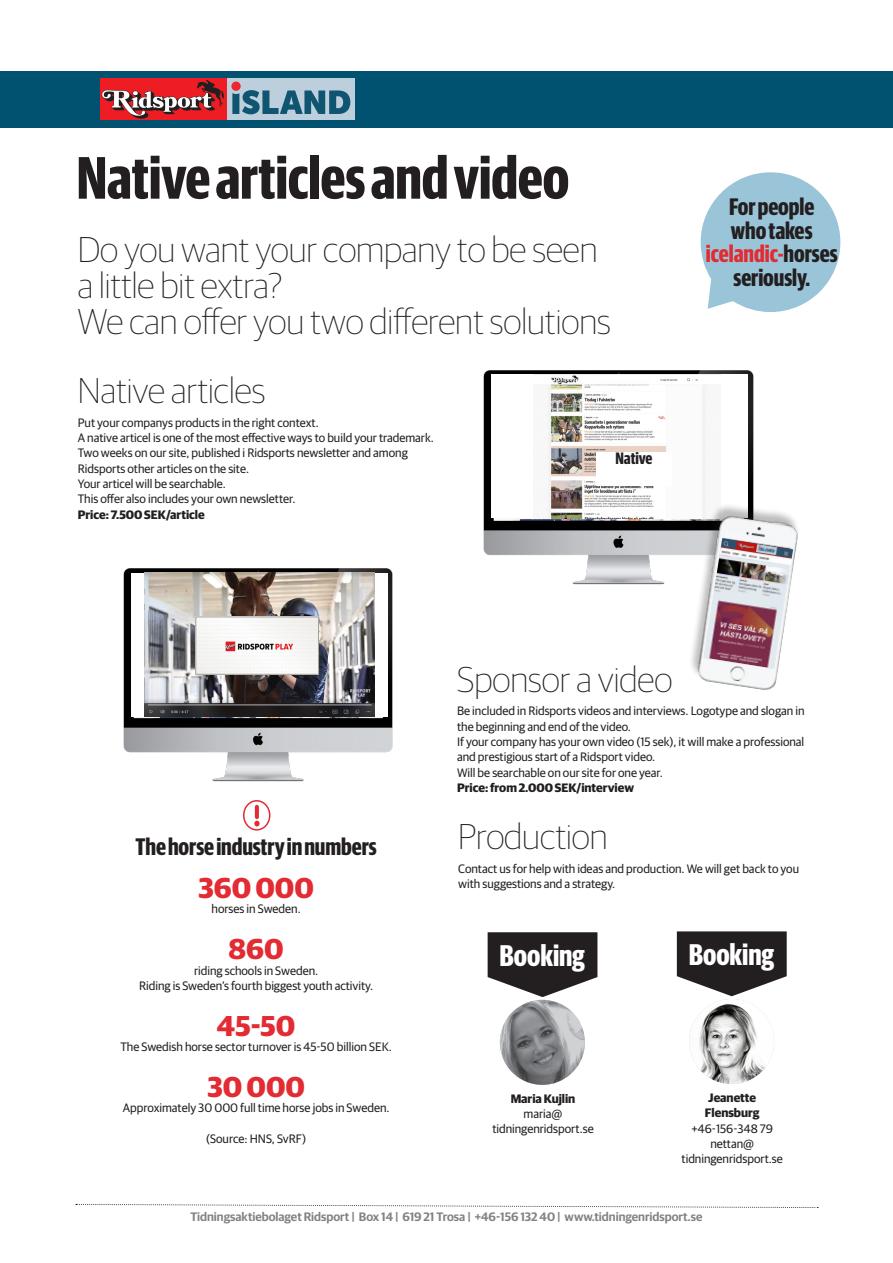
<style>
.page{position:relative;width:893px;height:1263px;background:#fff}
.page>*{position:absolute;margin:0;border:0;box-sizing:border-box;transform-origin:0 0}
.Rubrik_xCon{font:700 60px "Guardian Sans X Cond";color:#231f20}
.Ingress_22_pt_featur{font:100 36px "Guardian Sans";color:#231f20}
.Rubrik_xCon-2{font:700 30px "Guardian Sans X Cond";color:#fff}
.Bröd_Fakta_notis{font:700 28.8px "Guardian Sans";color:#e22b32}
.Rubrik_xCon-3{font:700 24px "Guardian Sans X Cond";color:#231f20}
.Rubrik_xCon-4{font:700 24px "Guardian Sans X Cond";color:#e22b32}
.Rubrik_xCon-5{font:700 16.5px "Guardian Sans X Cond";color:#231f20}
.Bröd_Fakta_notis-2{font:12.3px/15.3px "Guardian Sans";color:#231f20}
.Bröd_Fakta_notis-3{font:600 12.3px "Guardian Sans";color:#808285}
.Bröd_Fakta_notis-4{font:700 12.3px/15.3px "Guardian Sans";color:#231f20;text-align:center}
.s1{color:#231f20}
.s2{font-weight:700}
.s3{font-weight:400}
</style>
<div class="page">
<img style="left:123px;top:568px;width:270px;height:214px">
<img style="left:483px;top:370px;width:271px;height:215px">
<div style="left:131px;top:573px;width:257px;height:143px;background:#fff"></div>
<img style="left:144px;top:573px;width:230px;height:143px">
<div style="left:492px;top:374px;width:256px;height:144px;background:#fff"></div>
<img style="left:533px;top:374px;width:187px;height:144px">
<div style="left:596px;top:452px;width:76px;height:33px;background:#fff"></div>
<img style="left:197px;top:618px;width:120px;height:55px">
<div style="left:195px;top:616px;width:124px;height:59px;border:1px solid #9e9e95"></div>
<svg style="left:76px;top:1204px;width:742px;height:4px"></svg>
<img style="left:689px;top:999px;width:85px;height:85px;border-radius:43px">
<svg style="left:677px;top:931px;width:110px;height:65px;background:#454243"></svg>
<img style="left:500px;top:1000px;width:85px;height:85px">
<svg style="left:488px;top:932px;width:109px;height:65px;background:#454142"></svg>
<svg style="left:255px;top:807px;width:4px;height:10px"></svg>
<svg style="left:254px;top:821px;width:6px;height:5px"></svg>
<div style="left:243px;top:800px;width:27px;height:30px;border:2px solid #e22b32;border-radius:50%"></div>
<svg style="left:701px;top:172px;width:139px;height:140px"></svg>
<div style="left:0;top:71px;width:893px;height:57px;background:#005270"></div>
<div style="left:100px;top:79px;width:127px;height:41px;background:#ee1d23"></div>
<svg style="left:102px;top:80px;width:123px;height:39px"></svg>
<div style="left:227px;top:78px;width:127px;height:42px;background:#bdcfdc"></div>
<svg style="left:232px;top:90px;width:118px;height:24px"></svg>
<div style="left:231px;top:82px;width:10px;height:9px;background:#ee262e;border-radius:50%"></div>
<div style="left:688px;top:502px;width:112px;height:186px;background:#231f20;opacity:.3"></div>
<img style="left:694px;top:511px;width:106px;height:179px">
<img style="left:703px;top:538px;width:90px;height:131px">
<p class="Rubrik_xCon" style="left:77px;top:135px;width:494px">Native articles and video</p>
<p class="Ingress_22_pt_featur" style="left:78px;top:226px;width:521px">Do you want your company to be seen</p>
<p class="Ingress_22_pt_featur" style="left:78px;top:262px;width:206px">a little bit extra?</p>
<p class="Ingress_22_pt_featur" style="left:78px;top:298px;width:534px">We can offer you two different solutions</p>
<p class="Ingress_22_pt_featur" style="left:78px;top:366px;width:189px">Native articles</p>
<p class="Bröd_Fakta_notis-2" style="left:78px;top:414px;width:242px">Put your companys products in the right context.</p>
<p class="Bröd_Fakta_notis-2" style="left:78px;top:429px;width:358px">A native articel is one of the most effective ways to build your trademark.<br>Two weeks on our site, published i Ridsports newsletter and among<br>Ridsports other articles on the site.</p>
<p class="Bröd_Fakta_notis-2" style="left:78px;top:475px;width:219px">Your articel will be searchable.<br>This offer also includes your own newsletter.</p>
<p class="Bröd_Fakta_notis-4" style="left:78px;top:505px;width:128px">Price: 7.500 SEK/article</p>
<p class="Rubrik_xCon-5" style="left:615px;top:447px;width:38px">Native</p>
<p class="Rubrik_xCon-3" style="left:729px;top:190px;width:87px">For people</p>
<p class="Rubrik_xCon-3" style="left:731px;top:213px;width:83px">who takes</p>
<p class="Rubrik_xCon-4" style="left:706px;top:237px;width:133px">icelandic-<span class="s1">horses</span></p>
<p class="Rubrik_xCon-3" style="left:733px;top:260px;width:78px">seriously.</p>
<p class="Rubrik_xCon-3" style="left:136px;top:829px;width:243px">The horse industry in numbers</p>
<p class="Bröd_Fakta_notis" style="left:198px;top:866px;width:117px">360 000</p>
<p class="Bröd_Fakta_notis-2" style="left:212px;top:900px;width:91px">horses in Sweden.</p>
<p class="Bröd_Fakta_notis" style="left:229px;top:928px;width:57px">860</p>
<p class="Bröd_Fakta_notis-2" style="left:194px;top:962px;width:126px">riding schools in Sweden.</p>
<p class="Bröd_Fakta_notis-2" style="left:139px;top:977px;width:236px">Riding is Sweden’s fourth biggest youth activity.</p>
<p class="Bröd_Fakta_notis" style="left:217px;top:1004px;width:80px">45-50</p>
<p class="Bröd_Fakta_notis-2" style="left:120px;top:1038px;width:273px">The Swedish horse sector turnover is 45-50 billion SEK.</p>
<p class="Bröd_Fakta_notis" style="left:207px;top:1065px;width:99px">30 000</p>
<p class="Bröd_Fakta_notis-2" style="left:123px;top:1099px;width:268px">Approximately 30 000 full time horse jobs in Sweden.</p>
<p class="Bröd_Fakta_notis-2" style="left:206px;top:1130px;width:101px">(Source: HNS, SvRF)</p>
<p class="Ingress_22_pt_featur" style="left:457px;top:655px;width:217px">Sponsor a video</p>
<p class="Bröd_Fakta_notis-2" style="left:457px;top:703px;width:349px">Be included in Ridsports videos and interviews. Logotype and slogan in the beginning and end of the video.<br>If your company has your own video (15 sek), it will make a professional and prestigious start of a Ridsport video.</p>
<p class="Bröd_Fakta_notis-2" style="left:457px;top:764px;width:207px">Will be searchable on our site for one year.</p>
<p class="Bröd_Fakta_notis-4" style="left:457px;top:779px;width:178px">Price: from 2.000 SEK/interview</p>
<p class="Ingress_22_pt_featur" style="left:458px;top:812px;width:151px">Production</p>
<p class="Bröd_Fakta_notis-2" style="left:458px;top:860px;width:342px">Contact us for help with ideas and production. We will get back to you with suggestions and a strategy.</p>
<p class="Rubrik_xCon-2" style="left:500px;top:934px;width:87px">Booking</p>
<p class="Bröd_Fakta_notis-2" style="left:492px;top:1090px;width:103px;text-align:center"><span class="s2">Maria Kujlin </span>maria@ tidningenridsport.se</p>
<p class="Rubrik_xCon-2" style="left:689px;top:933px;width:87px">Booking</p>
<p class="Bröd_Fakta_notis-4" style="left:692px;top:1089px;width:83px">Jeanette<br>Flensburg <span class="s3">+46-156-348 79</span></p>
<p class="Bröd_Fakta_notis-2" style="left:681px;top:1135px;width:103px;text-align:center">nettan@ tidningenridsport.se</p>
<p class="Bröd_Fakta_notis-3" style="left:190px;top:1208px;width:513px">Tidningsaktiebolaget Ridsport | Box 14 | 619 21 Trosa | +46-156 132 40 | www.tidningenridsport.se</p>
</div>
